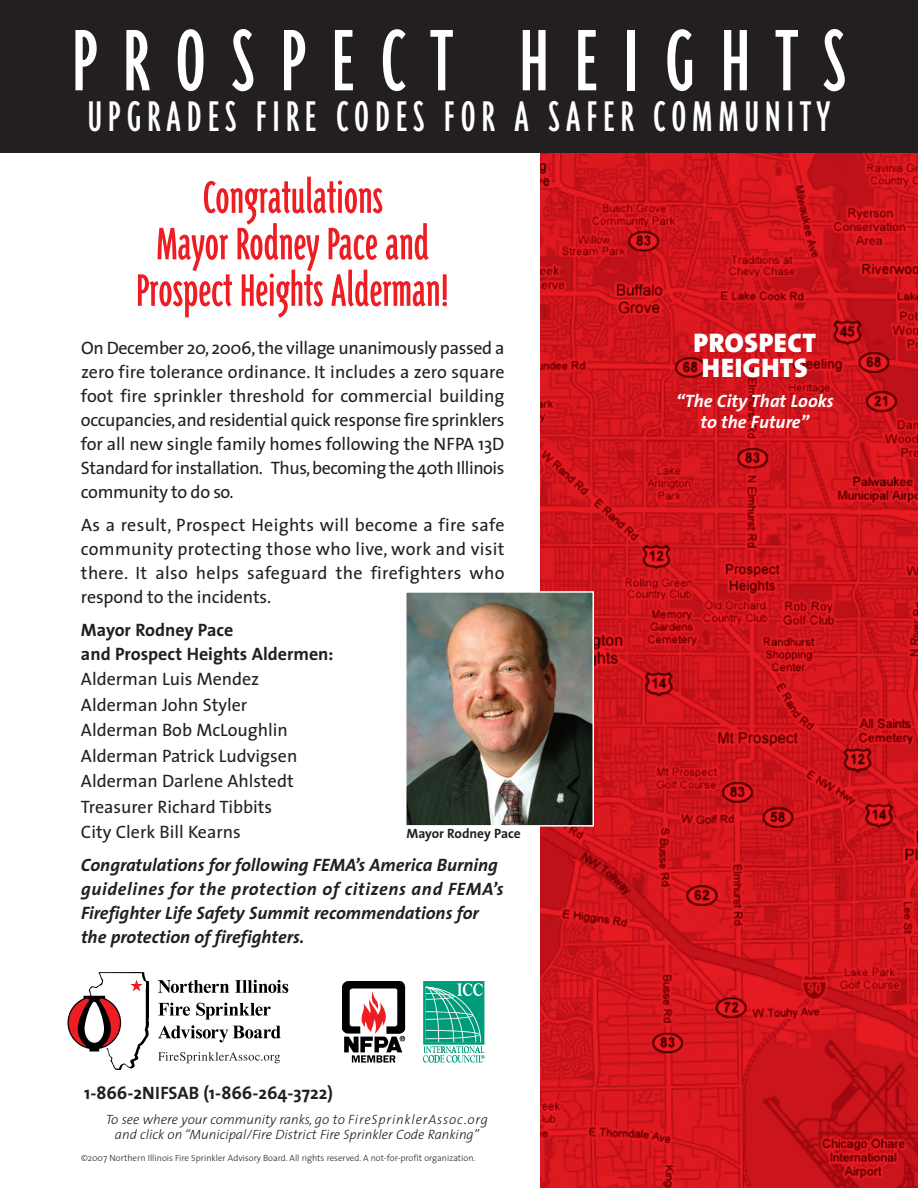
<style>
.page{position:relative;width:918px;height:1188px;background:#fff}
.page>*{position:absolute;margin:0;border:0;box-sizing:border-box;transform-origin:0 0}
.t1{font:100.5px "Triplex Cond";letter-spacing:.26em;color:#fff}
.t2{font:52.5px/46.5px "Triplex Cond";color:#ee1d23;text-align:center}
.t3{font:49.5px "Triplex Cond";letter-spacing:.125em;color:#fff}
.t4{font:900 27px/25.5px "The Sans";letter-spacing:.025em;color:#fff;text-align:center}
.t5{font:18px/24px "The Sans";color:#231f20;text-align:justify}
.t6{font:italic 700 18px/24px "The Sans";color:#231f20}
.t7{font:700 18px/24px "The Sans";color:#231f20}
.t8{font:italic 700 18px/21px "The Sans";color:#fff;text-align:center}
.t9{font:italic 300 13.5px/15px "The Sans";color:#231f20;text-align:center}
.t10{font:700 13.5px "The Sans";color:#231f20}
.t11{font:300 9px "The Sans";color:#231f20}
</style>
<div class="page">
<img style="left:540px;top:153px;width:378px;height:1035px">
<div style="left:0;top:0;width:918px;height:153px;background:#231f20"></div>
<img style="left:408px;top:594px;width:183px;height:230px">
<div style="left:405px;top:591px;width:189px;height:236px;border:2px solid #fff"></div>
<svg style="left:342px;top:981px;width:63px;height:82px"></svg>
<svg style="left:423px;top:981px;width:62px;height:82px;background:#4bb8a1"></svg>
<svg style="left:68px;top:972px;width:82px;height:98px"></svg>
<svg style="left:158px;top:980px;width:71px;height:13px"></svg>
<svg style="left:235px;top:980px;width:53px;height:13px"></svg>
<svg style="left:158px;top:1003px;width:123px;height:39px"></svg>
<svg style="left:158px;top:1052px;width:122px;height:11px"></svg>
<h1 class="t1" style="left:72px;top:-3px;width:775px">PROSPECT HEIGHTS</h1>
<h3 class="t3" style="left:88px;top:85px;width:744px">UPGRADES FIRE CODES FOR A SAFER COMMUNITY</h3>
<h2 class="t2" style="left:136px;top:171px;width:315px">Congratulations<br>Mayor Rodney Pace and<br>Prospect HeightsAlderman!</h2>
<p class="t5" style="left:81px;top:338px;width:425px">On December 20,2006,the village unanimously passed a zero fire tolerance ordinance. It includes a zero square foot fire sprinkler threshold for commercial building occupancies,and residential quick response fire sprinklers for all new single family homes following the NFPA 13D Standard for installation. Thus,becoming the 40th Illinois community to do so.</p>
<p class="t5" style="left:81px;top:515px;width:425px">As a result, Prospect Heights will become a fire safe community protecting those who live, work and visit there. It also helps safeguard the firefighters who respond to the incidents.</p>
<p class="t7" style="left:81px;top:619px;width:254px">Mayor Rodney Pace<br>and Prospect Heights Aldermen:</p>
<p class="t5" style="left:81px;top:668px;width:218px;line-height:25.5px;text-align:left">Alderman Luis Mendez<br>Alderman John Styler<br>Alderman Bob McLoughlin<br>Alderman Patrick Ludvigsen<br>Alderman Darlene Ahlstedt<br>Treasurer Richard Tibbits<br>City Clerk Bill Kearns</p>
<p class="t6" style="left:81px;top:855px;width:424px">Congratulations for following FEMA’s America Burning guidelines for the protection of citizens and FEMA’s Firefighter Life Safety Summit recommendations for the protection of firefighters.</p>
<p class="t10" style="left:407px;top:829px;width:116px">Mayor Rodney Pace</p>
<p class="t7" style="left:84px;top:1082px;width:250px">1-866-2NIFSAB (1-866-264-3722)</p>
<p class="t9" style="left:106px;top:1113px;width:384px">To see where your community ranks, go to FireSprinklerAssoc.org and click on “Municipal/Fire District Fire Sprinkler Code Ranking”</p>
<p class="t11" style="left:81px;top:1154px;width:396px">©2007 Northern Illinois Fire Sprinkler Advisory Board. All rights reserved. A not-for-profit organization.</p>
<h3 class="t4" style="left:693px;top:332px;width:124px">PROSPECT<br>HEIGHTS</h3>
<p class="t8" style="left:676px;top:392px;width:159px">“The City That Looks to the Future”</p>
</div>
